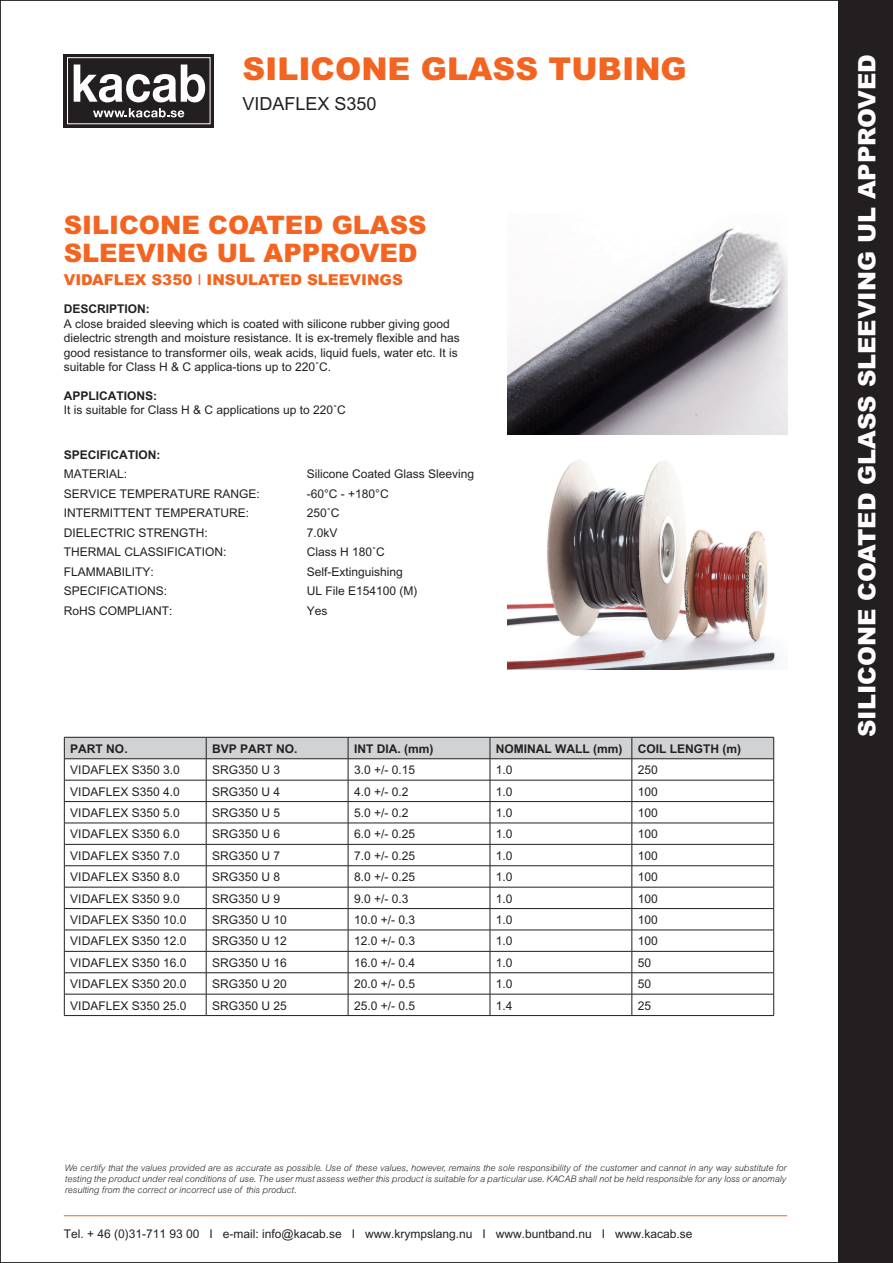
<style>
.page{position:relative;width:893px;height:1263px;background:#fff}
.page>*{position:absolute;margin:0;border:0;box-sizing:border-box;transform-origin:0 0}
.t1{font:900 31.5px "Arial";color:#f36421}
.t2{font:900 25.5px/28.5px "Arial";color:#f36421}
.t3{font:900 24px "Arial";color:#fff}
.t4{font:18px "Arial";color:#231f20}
.t5{font:900 15px "Arial";color:#f36421}
.t6{font:12px/14.4px "Arial";color:#231f20}
.t7{font:700 12px "Arial";color:#231f20}
.t8{font:italic 300 9px/10.8px "Arial";color:#231f20;text-align:justify}
.s1{font-weight:400}
</style>
<div class="page">
<div style="left:839px;top:0;width:54px;height:1263px;background:#231f20"></div>
<hr style="left:64px;top:1215px;width:723px;height:1px;background:#f36421">
<div style="left:64px;top:54px;width:150px;height:73px;background:#231f20"></div>
<div style="left:67px;top:57px;width:143px;height:67px;border:1px solid #fff"></div>
<svg style="left:74px;top:64px;width:131px;height:38px"></svg>
<svg style="left:93px;top:108px;width:91px;height:9px"></svg>
<img style="left:507px;top:228px;width:281px;height:207px">
<img style="left:507px;top:459px;width:274px;height:210px">
<svg style="left:64px;top:737px;width:710px;height:278px"></svg>
<hr style="left:64px;top:1015px;width:142px;height:1px;background:#231f20">
<hr style="left:206px;top:1015px;width:142px;height:1px;background:#231f20">
<hr style="left:348px;top:1015px;width:142px;height:1px;background:#231f20">
<hr style="left:490px;top:1015px;width:142px;height:1px;background:#231f20">
<hr style="left:632px;top:1015px;width:142px;height:1px;background:#231f20">
<p class="t1" style="left:242px;top:49px;width:446px">SILICONE GLASS TUBING</p>
<p class="t4" style="left:242px;top:94px;width:136px">VIDAFLEX S350</p>
<p class="t2" style="left:64px;top:209px;width:364px">SILICONE COATED GLASS<br>SLEEVING UL APPROVED</p>
<p class="t5" style="left:64px;top:270px;width:341px">VIDAFLEX S350 <span class="s1">I</span> INSULATED SLEEVINGS</p>
<p class="t7" style="left:64px;top:302px;width:88px">DESCRIPTION:</p>
<p class="t6" style="left:64px;top:316px;width:398px">A close braided sleeving which is coated with silicone rubber giving good dielectric strength and moisture resistance. It is ex-tremely flexible and has good resistance to transformer oils, weak acids, liquid fuels, water etc. It is suitable for Class H &amp; C applica-tions up to 220˚C.</p>
<p class="t7" style="left:64px;top:388px;width:95px">APPLICATIONS:</p>
<p class="t6" style="left:64px;top:403px;width:284px">It is suitable for Class H &amp; C applications up to 220˚C</p>
<p class="t7" style="left:64px;top:448px;width:98px">SPECIFICATION:</p>
<p class="t6" style="left:64px;top:467px;width:65px">MATERIAL:</p>
<p class="t6" style="left:307px;top:467px;width:169px">Silicone Coated Glass Sleeving</p>
<p class="t6" style="left:64px;top:486px;width:198px">SERVICE TEMPERATURE RANGE:</p>
<p class="t6" style="left:307px;top:486px;width:83px">-60°C - +180°C</p>
<p class="t6" style="left:64px;top:506px;width:187px">INTERMITTENT TEMPERATURE:</p>
<p class="t6" style="left:307px;top:506px;width:34px">250˚C</p>
<p class="t6" style="left:64px;top:525px;width:146px">DIELECTRIC STRENGTH:</p>
<p class="t6" style="left:307px;top:525px;width:32px">7.0kV</p>
<p class="t6" style="left:64px;top:545px;width:164px">THERMAL CLASSIFICATION:</p>
<p class="t6" style="left:307px;top:545px;width:80px">Class H 180˚C</p>
<p class="t6" style="left:64px;top:564px;width:92px">FLAMMABILITY:</p>
<p class="t6" style="left:307px;top:564px;width:98px">Self-Extinguishing</p>
<p class="t6" style="left:64px;top:584px;width:105px">SPECIFICATIONS:</p>
<p class="t6" style="left:307px;top:584px;width:112px">UL File E154100 (M)</p>
<p class="t6" style="left:64px;top:603px;width:110px">RoHS COMPLIANT:</p>
<p class="t6" style="left:307px;top:603px;width:22px">Yes</p>
<p class="t7" style="left:70px;top:741px;width:59px">PART NO.</p>
<p class="t7" style="left:212px;top:741px;width:87px">BVP PART NO.</p>
<p class="t7" style="left:354px;top:741px;width:81px">INT DIA. (mm)</p>
<p class="t7" style="left:496px;top:741px;width:128px">NOMINAL WALL (mm)</p>
<p class="t7" style="left:638px;top:741px;width:105px">COIL LENGTH (m)</p>
<p class="t6" style="left:70px;top:763px;width:111px">VIDAFLEX S350 3.0</p>
<p class="t6" style="left:212px;top:763px;width:70px">SRG350 U 3</p>
<p class="t6" style="left:354px;top:763px;width:63px">3.0 +/- 0.15</p>
<p class="t6" style="left:496px;top:763px;width:18px">1.0</p>
<p class="t6" style="left:638px;top:763px;width:22px">250</p>
<p class="t6" style="left:70px;top:784px;width:111px">VIDAFLEX S350 4.0</p>
<p class="t6" style="left:212px;top:784px;width:70px">SRG350 U 4</p>
<p class="t6" style="left:354px;top:784px;width:56px">4.0 +/- 0.2</p>
<p class="t6" style="left:496px;top:784px;width:18px">1.0</p>
<p class="t6" style="left:638px;top:784px;width:22px">100</p>
<p class="t6" style="left:70px;top:805px;width:111px">VIDAFLEX S350 5.0</p>
<p class="t6" style="left:212px;top:805px;width:70px">SRG350 U 5</p>
<p class="t6" style="left:354px;top:805px;width:56px">5.0 +/- 0.2</p>
<p class="t6" style="left:496px;top:805px;width:18px">1.0</p>
<p class="t6" style="left:638px;top:805px;width:22px">100</p>
<p class="t6" style="left:70px;top:827px;width:111px">VIDAFLEX S350 6.0</p>
<p class="t6" style="left:212px;top:827px;width:70px">SRG350 U 6</p>
<p class="t6" style="left:354px;top:827px;width:63px">6.0 +/- 0.25</p>
<p class="t6" style="left:496px;top:827px;width:18px">1.0</p>
<p class="t6" style="left:638px;top:827px;width:22px">100</p>
<p class="t6" style="left:70px;top:848px;width:111px">VIDAFLEX S350 7.0</p>
<p class="t6" style="left:212px;top:848px;width:70px">SRG350 U 7</p>
<p class="t6" style="left:354px;top:848px;width:63px">7.0 +/- 0.25</p>
<p class="t6" style="left:496px;top:848px;width:18px">1.0</p>
<p class="t6" style="left:638px;top:848px;width:22px">100</p>
<p class="t6" style="left:70px;top:870px;width:111px">VIDAFLEX S350 8.0</p>
<p class="t6" style="left:212px;top:870px;width:70px">SRG350 U 8</p>
<p class="t6" style="left:354px;top:870px;width:63px">8.0 +/- 0.25</p>
<p class="t6" style="left:496px;top:870px;width:18px">1.0</p>
<p class="t6" style="left:638px;top:870px;width:22px">100</p>
<p class="t6" style="left:70px;top:891px;width:111px">VIDAFLEX S350 9.0</p>
<p class="t6" style="left:212px;top:891px;width:70px">SRG350 U 9</p>
<p class="t6" style="left:354px;top:891px;width:56px">9.0 +/- 0.3</p>
<p class="t6" style="left:496px;top:891px;width:18px">1.0</p>
<p class="t6" style="left:638px;top:891px;width:22px">100</p>
<p class="t6" style="left:70px;top:912px;width:118px">VIDAFLEX S350 10.0</p>
<p class="t6" style="left:212px;top:912px;width:76px">SRG350 U 10</p>
<p class="t6" style="left:354px;top:912px;width:63px">10.0 +/- 0.3</p>
<p class="t6" style="left:496px;top:912px;width:18px">1.0</p>
<p class="t6" style="left:638px;top:912px;width:22px">100</p>
<p class="t6" style="left:70px;top:934px;width:118px">VIDAFLEX S350 12.0</p>
<p class="t6" style="left:212px;top:934px;width:76px">SRG350 U 12</p>
<p class="t6" style="left:354px;top:934px;width:63px">12.0 +/- 0.3</p>
<p class="t6" style="left:496px;top:934px;width:18px">1.0</p>
<p class="t6" style="left:638px;top:934px;width:22px">100</p>
<p class="t6" style="left:70px;top:955px;width:118px">VIDAFLEX S350 16.0</p>
<p class="t6" style="left:212px;top:955px;width:76px">SRG350 U 16</p>
<p class="t6" style="left:354px;top:955px;width:63px">16.0 +/- 0.4</p>
<p class="t6" style="left:496px;top:955px;width:18px">1.0</p>
<p class="t6" style="left:638px;top:955px;width:15px">50</p>
<p class="t6" style="left:70px;top:977px;width:118px">VIDAFLEX S350 20.0</p>
<p class="t6" style="left:212px;top:977px;width:76px">SRG350 U 20</p>
<p class="t6" style="left:354px;top:977px;width:63px">20.0 +/- 0.5</p>
<p class="t6" style="left:496px;top:977px;width:18px">1.0</p>
<p class="t6" style="left:638px;top:977px;width:15px">50</p>
<p class="t6" style="left:70px;top:998px;width:118px">VIDAFLEX S350 25.0</p>
<p class="t6" style="left:212px;top:998px;width:76px">SRG350 U 25</p>
<p class="t6" style="left:354px;top:998px;width:63px">25.0 +/- 0.5</p>
<p class="t6" style="left:496px;top:998px;width:18px">1.4</p>
<p class="t6" style="left:638px;top:998px;width:15px">25</p>
<p class="t8" style="left:65px;top:1162px;width:723px">We certify that the values provided are as accurate as possible. Use of these values, however, remains the sole responsibility of the customer and cannot in any way substitute for testing the product under real conditions of use. The user must assess wether this product is suitable for a particular use. KACAB shall not be held responsible for any loss or anomaly resulting from the correct or incorrect use of this product.</p>
<p class="t6" style="left:64px;top:1226px;width:630px">Tel. + 46 (0)31-711 93 00 I e-mail: info@kacab.se I www.krympslang.nu I www.buntband.nu I www.kacab.se</p>
<p class="t3" style="left:852px;top:737px;width:684px;rotate:-90deg">SILICONE COATED GLASS SLEEVING UL APPROVED</p>
</div>
